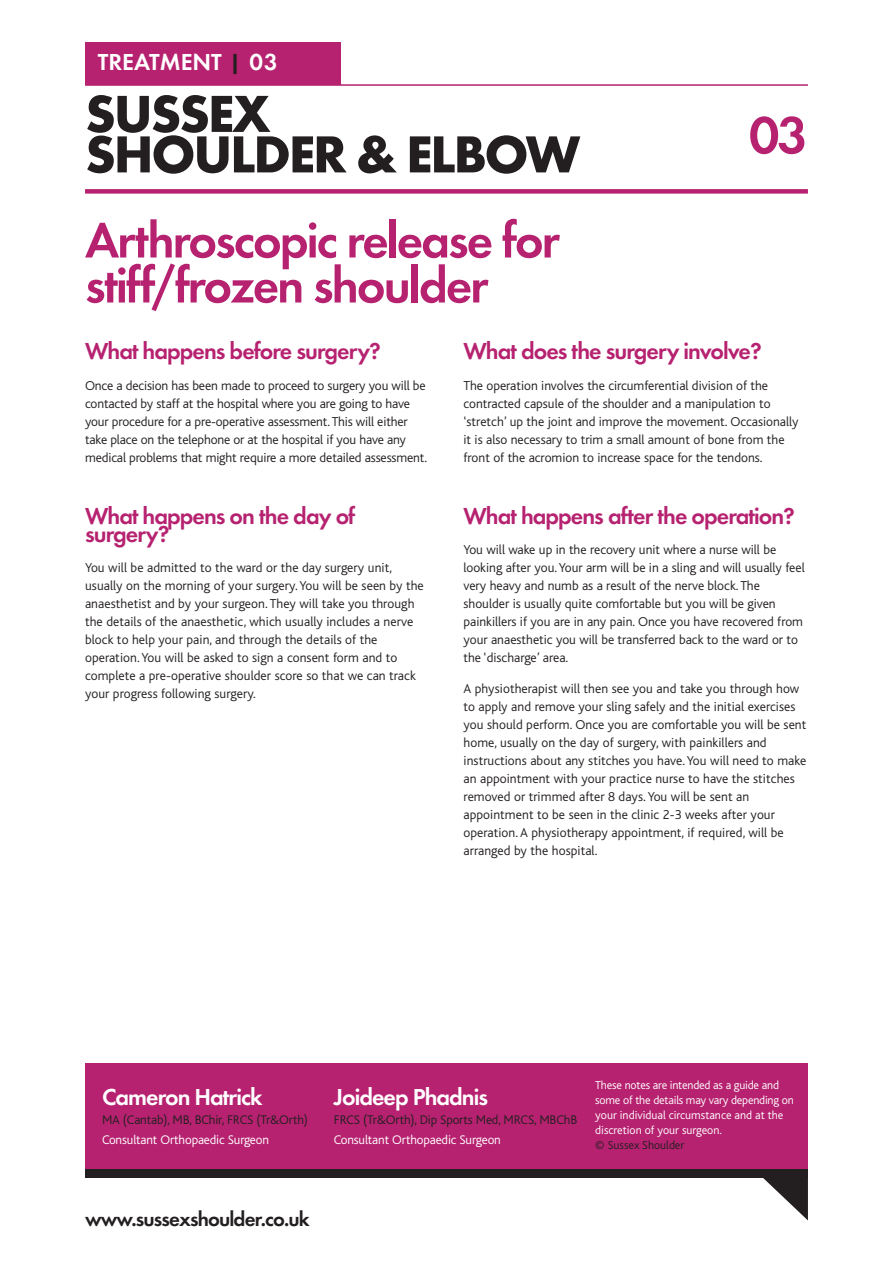
<style>
.page{position:relative;width:893px;height:1263px;background:#fff}
.page>*{position:absolute;margin:0;border:0;box-sizing:border-box;transform-origin:0 0}
.t1{font:800 54px/40.5px "Function LH";letter-spacing:-.04em;color:#231f20}
.t2{font:700 54px "Function";color:#b62270}
.t3{font:700 51px/45px "Function";letter-spacing:-.04em;color:#b62270}
.t4{font:700 24px/18px "Function";letter-spacing:-.04em;color:#b62270}
.t5{font:700 24px "Function";letter-spacing:-.04em;color:#fff}
.t6{font:700 24px "Function";color:#fff}
.t7{font:700 21px "Function";letter-spacing:-.04em;color:#231f20}
.t8{font:300 13.5px/18px "Bliss";color:#231f20}
.t9{font:300 13.2px "Bliss";letter-spacing:-.01em;color:#231f20}
.t10{font:300 13.2px "Bliss";letter-spacing:-.01em;color:#fff}
.t11{font:300 12px/15px "Bliss";letter-spacing:-.015em;color:#fff}
.t12{font:300 12px "Bliss";color:#231f20}
.s1{color:#231f20}
</style>
<div class="page">
<hr style="left:85px;top:84px;width:723px;height:2px;background:#b62270">
<div style="left:85px;top:189px;width:723px;height:5px;background:#b62270"></div>
<div style="left:85px;top:43px;width:255px;height:42px;background:#b62270"></div>
<svg style="left:763px;top:1178px;width:45px;height:42px"></svg>
<div style="left:85px;top:1063px;width:723px;height:115px;background:#b62270"></div>
<div style="left:85px;top:1169px;width:723px;height:9px;background:#231f20"></div>
<h3 class="t6" style="left:98px;top:48px;width:182px">TREATMENT <span class="s1">|</span> 03</h3>
<h1 class="t1" style="left:85px;top:93px;width:497px">SUSSEX<br>SHOULDER &amp; ELBOW</h1>
<h2 class="t3" style="left:85px;top:217px;width:476px">Arthroscopic release for stiff/frozen shoulder</h2>
<h1 class="t2" style="left:749px;top:103px;width:61px">03</h1>
<h3 class="t4" style="left:85px;top:342px;width:297px">What happens before surgery?</h3>
<p class="t8" style="left:85px;top:378px;width:344px">Once a decision has been made to proceed to surgery you will be contacted by staff at the hospital where you are going to have your procedure for a pre-operative assessment.This will either take place on the telephone or at the hospital if you have any medical problems that might require a more detailed assessment.</p>
<h3 class="t4" style="left:85px;top:506px;width:272px">What happens on the day of surgery?</h3>
<p class="t8" style="left:85px;top:560px;width:340px">You will be admitted to the ward or the day surgery unit, usually on the morning of your surgery. You will be seen by the anaesthetist and by your surgeon. They will take you through the details of the anaesthetic, which usually includes a nerve block to help your pain, and through the details of the operation. You will be asked to sign a consent form and to complete a pre-operative shoulder score so that we can track your progress following surgery.</p>
<h3 class="t4" style="left:463px;top:342px;width:300px">What does the surgery involve?</h3>
<p class="t8" style="left:463px;top:378px;width:336px">The operation involves the circumferential division of the contracted capsule of the shoulder and a manipulation to ‘stretch’ up the joint and improve the movement. Occasionally it is also necessary to trim a small amount of bone from the front of the acromion to increase space for the tendons.</p>
<h3 class="t4" style="left:463px;top:506px;width:333px">What happens after the operation?</h3>
<p class="t8" style="left:463px;top:542px;width:343px">You will wake up in the recovery unit where a nurse will be looking after you.Your arm will be in a sling and will usually feel very heavy and numb as a result of the nerve block. The shoulder is usually quite comfortable but you will be given painkillers if you are in any pain. Once you have recovered from your anaesthetic you will be transferred back to the ward or to the ‘discharge’ area.</p>
<p class="t8" style="left:463px;top:681px;width:344px">A physiotherapist will then see you and take you through how to apply and remove your sling safely and the initial exercises you should perform. Once you are comfortable you will be sent home, usually on the day of surgery, with painkillers and instructions about any stitches you have. You will need to make an appointment with your practice nurse to have the stitches removed or trimmed after 8 days. You will be sent an appointment to be seen in the clinic 2-3 weeks after your operation. A physiotherapy appointment, if required, will be arranged by the hospital.</p>
<h3 class="t5" style="left:102px;top:1082px;width:162px">Cameron Hatrick</h3>
<p class="t9" style="left:102px;top:1115px;width:207px">MA (Cantab), MB, BChir, FRCS (Tr&amp;Orth)</p>
<p class="t10" style="left:102px;top:1135px;width:169px">Consultant Orthopaedic Surgeon</p>
<h3 class="t5" style="left:334px;top:1082px;width:156px">Joideep Phadnis</h3>
<p class="t9" style="left:334px;top:1115px;width:245px">FRCS (Tr&amp;Orth), Dip Sports Med, MRCS, MBChB</p>
<p class="t10" style="left:334px;top:1135px;width:169px">Consultant Orthopaedic Surgeon</p>
<p class="t11" style="left:595px;top:1079px;width:200px">These notes are intended as a guide and some of the details may vary depending on your individual circumstance and at the discretion of your surgeon.</p>
<p class="t12" style="left:595px;top:1141px;width:90px">© Sussex Shoulder</p>
<h3 class="t7" style="left:85px;top:1207px;width:226px">www.sussexshoulder.co.uk</h3>
</div>
